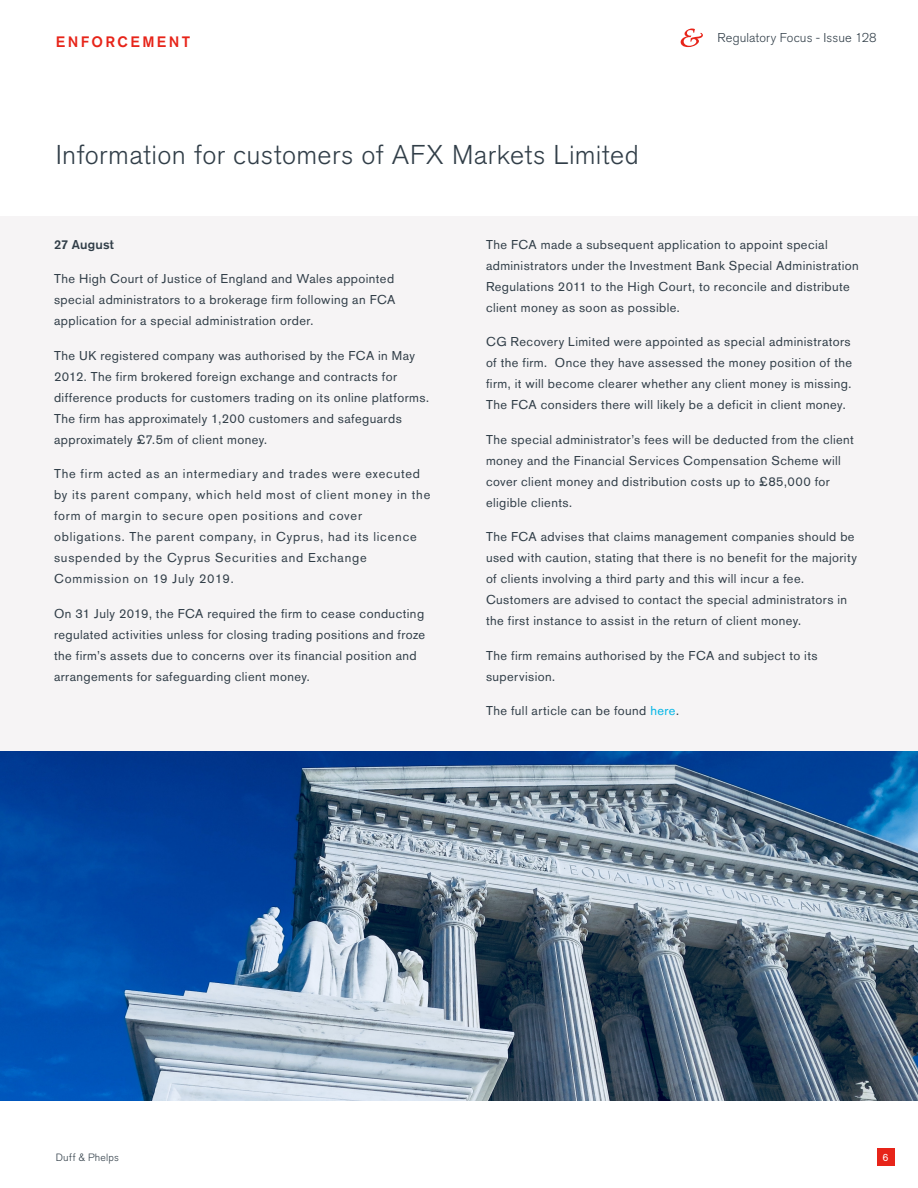
<style>
.page{position:relative;width:918px;height:1188px;background:#fff}
.page>*{position:absolute;margin:0;border:0;box-sizing:border-box;transform-origin:0 0}
.Article_Title{font:300 27px "Akzidenz Grotesk BQ";letter-spacing:.015em;color:#313e48}
.Heading{font:500 15px "Akzidenz Grotesk BQ";letter-spacing:.16em;color:#e72419}
.Body_Text{font:12.75px/21px "Akzidenz Grotesk BQ";letter-spacing:.035em;color:#313e48}
.Body_Text-2{font:12.75px/21px "Akzidenz Grotesk BQ";letter-spacing:.065em;color:#313e48}
.t1{font:300 12.75px "Akzidenz Grotesk BQ";letter-spacing:.01em;color:#313e48}
.Sub-Heading{font:500 12.75px "Akzidenz Grotesk BQ";letter-spacing:.01em;color:#313e48}
.t2{font:300 10.5px "Akzidenz Grotesk BQ";letter-spacing:.02em;color:#313e48}
.t3{font:10.5px "Akzidenz Grotesk BQ";color:#fff}
.s1{color:#00b5e6}
</style>
<div class="page">
<svg style="left:681px;top:29px;width:22px;height:18px"></svg>
<div style="left:877px;top:1148px;width:18px;height:18px;background:#e72419"></div>
<div style="left:0;top:216px;width:918px;height:884px;background:#f6f4f5"></div>
<img style="left:0;top:751px;width:918px;height:349px">
<p class="Heading" style="left:56px;top:33px;width:136px">ENFORCEMENT</p>
<p class="Article_Title" style="left:56px;top:139px;width:585px">Information for customers of AFX Markets Limited</p>
<p class="t1" style="left:718px;top:31px;width:160px">Regulatory Focus - Issue 128</p>
<p class="Sub-Heading" style="left:54px;top:236px;width:61px">27 August</p>
<p class="Body_Text" style="left:54px;top:268px;width:343px;text-align:justify">The High Court of Justice of England and Wales appointed special administrators to a brokerage firm following an FCA application for a special administration order.</p>
<p class="Body_Text" style="left:54px;top:344px;width:377px">The UK registered company was authorised by the FCA in May 2012. The firm brokered foreign exchange and contracts for difference products for customers trading on its online platforms.<br>The firm has approximately 1,200 customers and safeguards approximately £7.5m of client money.</p>
<p class="Body_Text-2" style="left:54px;top:463px;width:378px">The firm acted as an intermediary and trades were executed by its parent company, which held most of client money in the form of margin to secure open positions and cover obligations. The parent company, in Cyprus, had its licence suspended by the Cyprus Securities and Exchange Commission on 19 July 2019.</p>
<p class="Body_Text" style="left:54px;top:602px;width:373px">On 31 July 2019, the FCA required the firm to cease conducting regulated activities unless for closing trading positions and froze the firm’s assets due to concerns over its financial position and arrangements for safeguarding client money.</p>
<p class="Body_Text" style="left:486px;top:233px;width:374px">The FCA made a subsequent application to appoint special administrators under the Investment Bank Special Administration Regulations 2011 to the High Court, to reconcile and distribute client money as soon as possible.</p>
<p class="Body_Text" style="left:486px;top:331px;width:368px;text-align:justify">CG Recovery Limited were appointed as special administrators of the firm. Once they have assessed the money position of the firm, it will become clearer whether any client money is missing.<br>The FCA considers there will likely be a deficit in client money.</p>
<p class="Body_Text" style="left:486px;top:428px;width:370px">The special administrator’s fees will be deducted from the client money and the Financial Services Compensation Scheme will cover client money and distribution costs up to £85,000 for eligible clients.</p>
<p class="Body_Text" style="left:486px;top:526px;width:372px">The FCA advises that claims management companies should be used with caution, stating that there is no benefit for the majority of clients involving a third party and this will incur a fee.<br>Customers are advised to contact the special administrators in the first instance to assist in the return of client money.</p>
<p class="Body_Text" style="left:486px;top:644px;width:333px">The firm remains authorised by the FCA and subject to its supervision.</p>
<p class="Body_Text" style="left:486px;top:700px;width:194px">The full article can be found <span class="s1">here</span>.</p>
<p class="t2" style="left:56px;top:1152px;width:65px">Duff &amp; Phelps</p>
<p class="t3" style="left:883px;top:1151px;width:8px">6</p>
</div>
